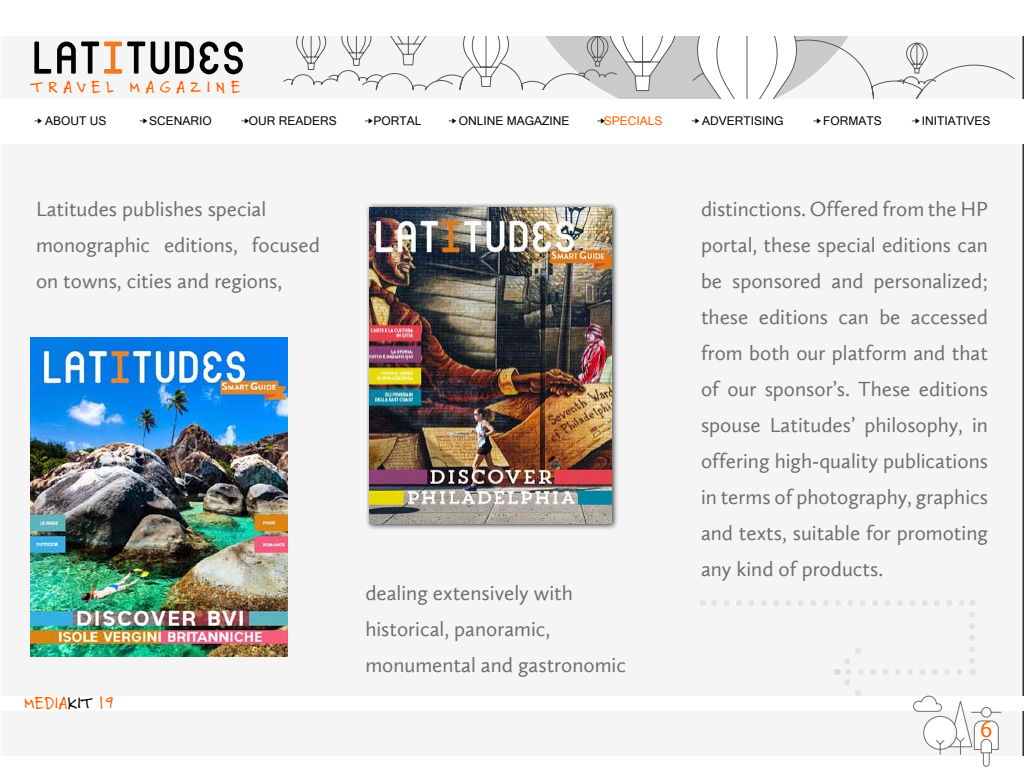
<style>
.page{position:relative;width:1024px;height:768px;background:#fff}
.page>*{position:absolute;margin:0;border:0;box-sizing:border-box;transform-origin:0 0}
.t1{font:24px "Calluna Sans W01";color:#ff5e00}
.t2{font:21px/36px "Calluna Sans W01";color:#6d6e71}
.t3{font:18px "Felt Tip Roman";letter-spacing:.3em;color:#ff5e00}
.t4{font:18px "Felt Tip Roman";color:#ff5e00}
.t5{font:12px "Microsoft Sans Serif";color:#000}
.t6{font:12px "Microsoft Sans Serif";color:#ff5e00}
.s1{color:#000}
</style>
<div class="page">
<svg style="left:676px;top:36px;width:16px;height:63px"></svg>
<svg style="left:797px;top:36px;width:218px;height:63px"></svg>
<svg style="left:897px;top:42px;width:39px;height:53px"></svg>
<svg style="left:283px;top:36px;width:393px;height:63px"></svg>
<svg style="left:34px;top:42px;width:17px;height:32px"></svg>
<svg style="left:57px;top:42px;width:88px;height:32px"></svg>
<svg style="left:151px;top:42px;width:18px;height:32px"></svg>
<svg style="left:175px;top:41px;width:19px;height:33px"></svg>
<svg style="left:200px;top:42px;width:18px;height:32px"></svg>
<svg style="left:224px;top:42px;width:19px;height:32px"></svg>
<svg style="left:714px;top:600px;width:251px;height:6px"></svg>
<svg style="left:833px;top:614px;width:168px;height:153px"></svg>
<img style="left:30px;top:338px;width:258px;height:319px">
<div style="left:365px;top:203px;width:253px;height:328px;background:#000;opacity:.75"></div>
<img style="left:370px;top:207px;width:242px;height:317px">
<svg style="left:692px;top:36px;width:105px;height:63px"></svg>
<p class="t3" style="left:31px;top:75px;width:211px">TRAVEL MAGAZINE</p>
<p class="t5" style="left:45px;top:114px;width:63px">ABOUT US</p>
<p class="t5" style="left:149px;top:114px;width:64px">SCENARIO</p>
<p class="t5" style="left:249px;top:114px;width:89px">OUR READERS</p>
<p class="t5" style="left:374px;top:114px;width:50px">PORTAL</p>
<p class="t5" style="left:459px;top:114px;width:112px">ONLINE MAGAZINE</p>
<p class="t5" style="left:702px;top:114px;width:83px">ADVERTISING</p>
<p class="t5" style="left:823px;top:114px;width:60px">FORMATS</p>
<p class="t5" style="left:922px;top:114px;width:70px">INITIATIVES</p>
<p class="t6" style="left:597px;top:114px;width:67px"><span class="s1">➙</span>SPECIALS</p>
<p class="t2" style="left:36px;top:191px;width:285px">Latitudes publishes special monographic editions, focused on towns, cities and regions,</p>
<p class="t2" style="left:701px;top:191px;width:289px;text-align:justify">distinctions. Offered from the HP portal, these special editions can be sponsored and personalized; these editions can be accessed from both our platform and that of our sponsor’s. These editions spouse Latitudes’ philosophy, in offering high-quality publications in terms of photography, graphics and texts, suitable for promoting any kind of products.</p>
<p class="t2" style="left:365px;top:575px;width:262px">dealing extensively with historical, panoramic, monumental and gastronomic</p>
<p class="t4" style="left:24px;top:691px;width:91px">MEDIA<span class="s1">KIT</span> 19</p>
<p class="t1" style="left:980px;top:716px;width:14px">6</p>
</div>
